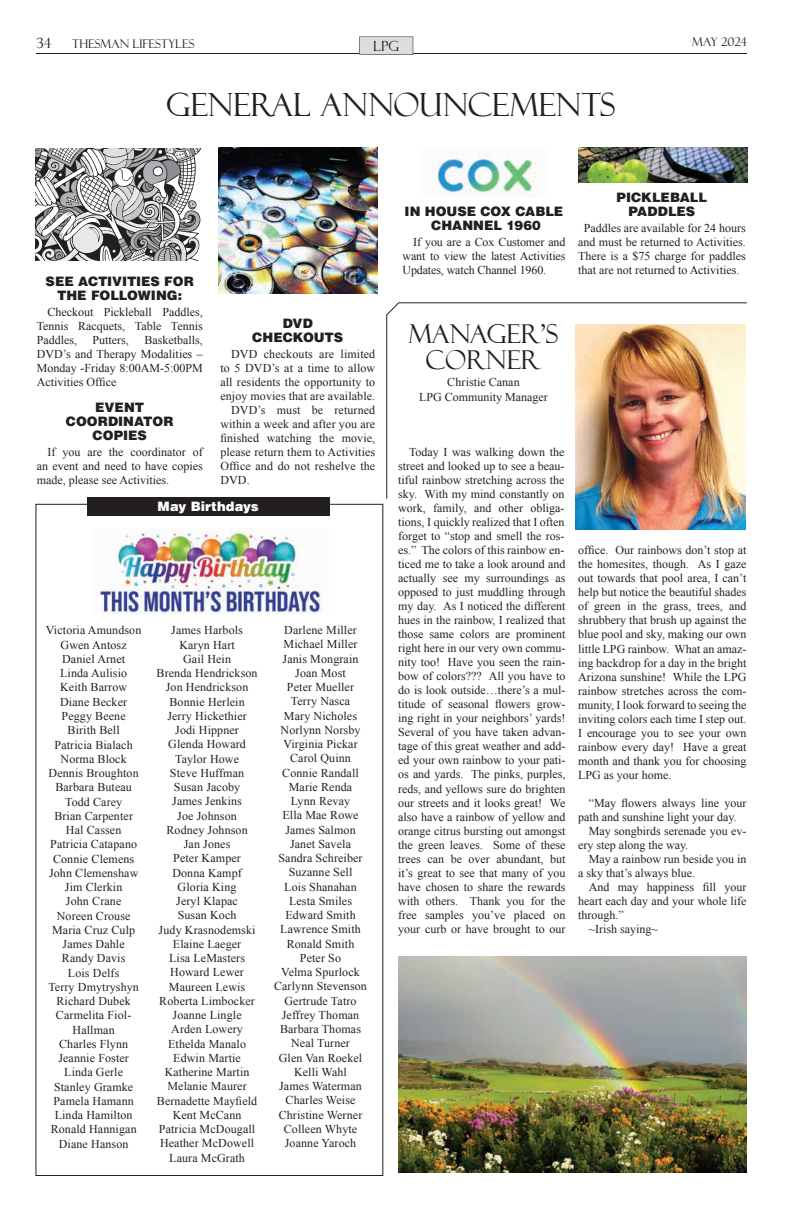
<style>
.page{position:relative;width:792px;height:1212px;background:#fff}
.page>*{position:absolute;margin:0;border:0;box-sizing:border-box;transform-origin:0 0}
.t1{font:32px "Felix Titling";color:#231f20}
.t2{font:26px/26px "Felix Titling";color:#231f20;text-align:center}
.t3{font:14px "Felix Titling";color:#231f20}
.t4{font:900 13px/14px "Helvetica";color:#231f20;text-align:center}
.t5{font:900 13px "Helvetica";letter-spacing:.005em;color:#fff}
.t6{font:12px/14.2px "Times New Roman";letter-spacing:.01em;color:#231f20;text-align:justify}
.t7{font:12px "Felix Titling";color:#231f20}
</style>
<div class="page">
<hr style="left:36px;top:53px;width:711px;height:1px;background:#231f20">
<svg style="left:359px;top:37px;width:54px;height:18px"></svg>
<svg style="left:35px;top:504px;width:348px;height:671px"></svg>
<img style="left:92px;top:528px;width:236px;height:86px">
<div style="left:87px;top:497px;width:243px;height:19px;background:#231f20"></div>
<img style="left:575px;top:499px;width:171px;height:30px">
<svg style="left:36px;top:149px;width:165px;height:112px"></svg>
<img style="left:578px;top:147px;width:170px;height:35px">
<img style="left:218px;top:148px;width:160px;height:146px">
<img style="left:433px;top:150px;width:103px;height:46px">
<img style="left:386px;top:302px;width:361px;height:197px">
<img style="left:398px;top:956px;width:348px;height:216px">
<p class="t3" style="left:36px;top:35px;width:17px">34</p>
<p class="t7" style="left:72px;top:37px;width:124px">THESMAN LIFESTYLES</p>
<p class="t7" style="left:692px;top:35px;width:56px">MAY 2024</p>
<p class="t3" style="left:373px;top:38px;width:27px">LPG</p>
<h1 class="t1" style="left:166px;top:86px;width:451px">GENERAL ANNOUNCEMENTS</h1>
<p class="t4" style="left:46px;top:274px;width:150px">SEE ACTIVITIES FOR<br>THE FOLLOWING:</p>
<p class="t6" style="left:37px;top:305px;width:168px;text-indent:11px">Checkout Pickleball Paddles, Tennis Racquets, Table Tennis Paddles,</p>
<p class="t6" style="left:37px;top:333px;width:168px;text-indent:108px">Basketballs, DVD’s and Therapy Modalities – Monday -Friday 8:00AM-5:00PM Activities Office</p>
<p class="t4" style="left:66px;top:400px;width:109px">EVENT<br>COORDINATOR<br>COPIES</p>
<p class="t6" style="left:37px;top:445px;width:168px;text-indent:11px">If you are the coordinator of an event and need to have copies made, please see Activities.</p>
<p class="t6" style="left:93px;top:333px;width:38px">Putters,</p>
<p class="t4" style="left:252px;top:316px;width:93px">DVD<br>CHECKOUTS</p>
<p class="t6" style="left:231px;top:347px;width:146px">DVD checkouts are limited</p>
<p class="t6" style="left:220px;top:361px;width:156px">to 5 DVD’s at a time to allow</p>
<p class="t6" style="left:220px;top:375px;width:156px">all residents the opportunity to</p>
<p class="t6" style="left:220px;top:389px;width:156px">enjoy movies that are available.</p>
<p class="t6" style="left:231px;top:403px;width:146px">DVD’s must be returned</p>
<p class="t6" style="left:220px;top:417px;width:156px">within a week and after you are</p>
<p class="t6" style="left:220px;top:431px;width:156px">finished watching the movie,</p>
<p class="t6" style="left:220px;top:445px;width:156px">please return them to Activities</p>
<p class="t6" style="left:220px;top:459px;width:156px">Office and do not reshelve the</p>
<p class="t6" style="left:220px;top:473px;width:31px">DVD.</p>
<p class="t5" style="left:158px;top:498px;width:103px">May Birthdays</p>
<p class="t6" style="left:46px;top:623px;width:97px;text-align:center">Victoria Amundson<br>Gwen Antosz<br>Daniel Arnet<br>Linda Aulisio<br>Keith Barrow<br>Diane Becker<br>Peggy Beene<br>Birith Bell<br>Patricia Bialach<br>Norma Block<br>Dennis Broughton<br>Barbara Buteau<br>Todd Carey<br>Brian Carpenter<br>Hal Cassen<br>Patricia Catapano<br>Connie Clemens<br>John Clemenshaw<br>Jim Clerkin<br>John Crane<br>Noreen Crouse<br>Maria Cruz Culp<br>James Dahle<br>Randy Davis<br>Lois Delfs<br>Terry Dmytryshyn<br>Richard Dubek<br>Carmelita Fiol-<br>Hallman<br>Charles Flynn<br>Jeannie Foster<br>Linda Gerle<br>Stanley Gramke<br>Pamela Hamann<br>Linda Hamilton<br>Ronald Hannigan<br>Diane Hanson</p>
<p class="t6" style="left:157px;top:623px;width:103px;text-align:center">James Harbols<br>Karyn Hart<br>Gail Hein<br>Brenda Hendrickson<br>Jon Hendrickson<br>Bonnie Herlein<br>Jerry Hickethier<br>Jodi Hippner<br>Glenda Howard<br>Taylor Howe<br>Steve Huffman<br>Susan Jacoby<br>James Jenkins<br>Joe Johnson<br>Rodney Johnson<br>Jan Jones<br>Peter Kamper<br>Donna Kampf<br>Gloria King<br>Jeryl Klapac<br>Susan Koch<br>Judy Krasnodemski<br>Elaine Laeger<br>Lisa LeMasters<br>Howard Lewer<br>Maureen Lewis<br>Roberta Limbocker<br>Joanne Lingle<br>Arden Lowery<br>Ethelda Manalo<br>Edwin Martie<br>Katherine Martin<br>Melanie Maurer<br>Bernadette Mayfield<br>Kent McCann<br>Patricia McDougall<br>Heather McDowell<br>Laura McGrath</p>
<p class="t6" style="left:274px;top:622px;width:94px;text-align:center">Darlene Miller<br>Michael Miller<br>Janis Mongrain<br>Joan Most<br>Peter Mueller<br>Terry Nasca<br>Mary Nicholes<br>Norlynn Norsby<br>Virginia Pickar<br>Carol Quinn<br>Connie Randall<br>Marie Renda<br>Lynn Revay<br>Ella Mae Rowe<br>James Salmon<br>Janet Savela<br>Sandra Schreiber<br>Suzanne Sell<br>Lois Shanahan<br>Lesta Smiles<br>Edward Smith<br>Lawrence Smith<br>Ronald Smith<br>Peter So<br>Velma Spurlock<br>Carlynn Stevenson<br>Gertrude Tatro<br>Jeffrey Thoman<br>Barbara Thomas<br>Neal Turner<br>Glen Van Roekel<br>Kelli Wahl<br>James Waterman<br>Charles Weise<br>Christine Werner<br>Colleen Whyte<br>Joanne Yaroch</p>
<p class="t4" style="left:405px;top:204px;width:160px">IN HOUSE COX CABLE<br>CHANNEL 1960</p>
<p class="t6" style="left:402px;top:235px;width:164px;text-indent:11px">If you are a Cox Customer and want to view the latest Activities Updates, watch Channel 1960.</p>
<p class="t4" style="left:617px;top:190px;width:92px">PICKLEBALL<br>PADDLES</p>
<p class="t6" style="left:578px;top:221px;width:169px;text-align:center">Paddles are available for 24 hours and must be returned to Activities.<br>There is a $75 charge for paddles that are not returned to Activities.</p>
<h2 class="t2" style="left:409px;top:321px;width:151px">MANAGER’S<br>CORNER</h2>
<p class="t6" style="left:419px;top:375px;width:130px;text-align:center">Christie Canan<br>LPG Community Manager</p>
<p class="t6" style="left:398px;top:445px;width:169px;text-indent:11px">Today I was walking down the street and looked up to see a beau&shy;tiful rainbow stretching across the sky. With my mind constantly on work, family, and other obliga&shy;tions, I quickly realized that I often forget to “stop and smell the ros&shy;es.” The colors of this rainbow en&shy;ticed me to take a look around and actually see my surroundings as opposed to just muddling through my day. As I noticed the different hues in the rainbow, I realized that those same colors are prominent right here in our very own commu&shy;nity too! Have you seen the rain&shy;bow of colors??? All you have to do is look outside…there’s a mul&shy;titude of seasonal flowers grow&shy;ing right in your neighbors’ yards!<br>Several of you have taken advan&shy;tage of this great weather and add&shy;ed your own rainbow to your pati&shy;os and yards. The pinks, purples, reds, and yellows sure do brighten our streets and it looks great! We also have a rainbow of yellow and orange citrus bursting out amongst the green leaves. Some of these trees can be over abundant, but it’s great to see that many of you have chosen to share the rewards with others. Thank you for the free samples you’ve placed on your curb or have brought to our</p>
<p class="t6" style="left:578px;top:543px;width:170px">office. Our rainbows don’t stop at the homesites, though. As I gaze out towards that pool area, I can’t help but notice the beautiful shades of green in the grass, trees, and shrubbery that brush up against the blue pool and sky, making our own little LPG rainbow. What an amaz&shy;ing backdrop for a day in the bright Arizona sunshine! While the LPG rainbow stretches across the com&shy;munity, I look forward to seeing the inviting colors each time I step out.<br>I encourage you to see your own rainbow every day! Have a great month and thank you for choosing LPG as your home.</p>
<p class="t6" style="left:589px;top:795px;width:159px">“May flowers always line your</p>
<p class="t6" style="left:578px;top:809px;width:160px">path and sunshine light your day.</p>
<p class="t6" style="left:589px;top:823px;width:159px">May songbirds serenade you ev-</p>
<p class="t6" style="left:578px;top:837px;width:112px">ery step along the way.</p>
<p class="t6" style="left:589px;top:851px;width:159px">May a rainbow run beside you in</p>
<p class="t6" style="left:578px;top:865px;width:118px">a sky that’s always blue.</p>
<p class="t6" style="left:589px;top:879px;width:159px">And may happiness fill your</p>
<p class="t6" style="left:578px;top:893px;width:170px">heart each day and your whole life</p>
<p class="t6" style="left:578px;top:907px;width:47px">through.”</p>
<p class="t6" style="left:589px;top:921px;width:71px">~Irish saying~</p>
</div>
